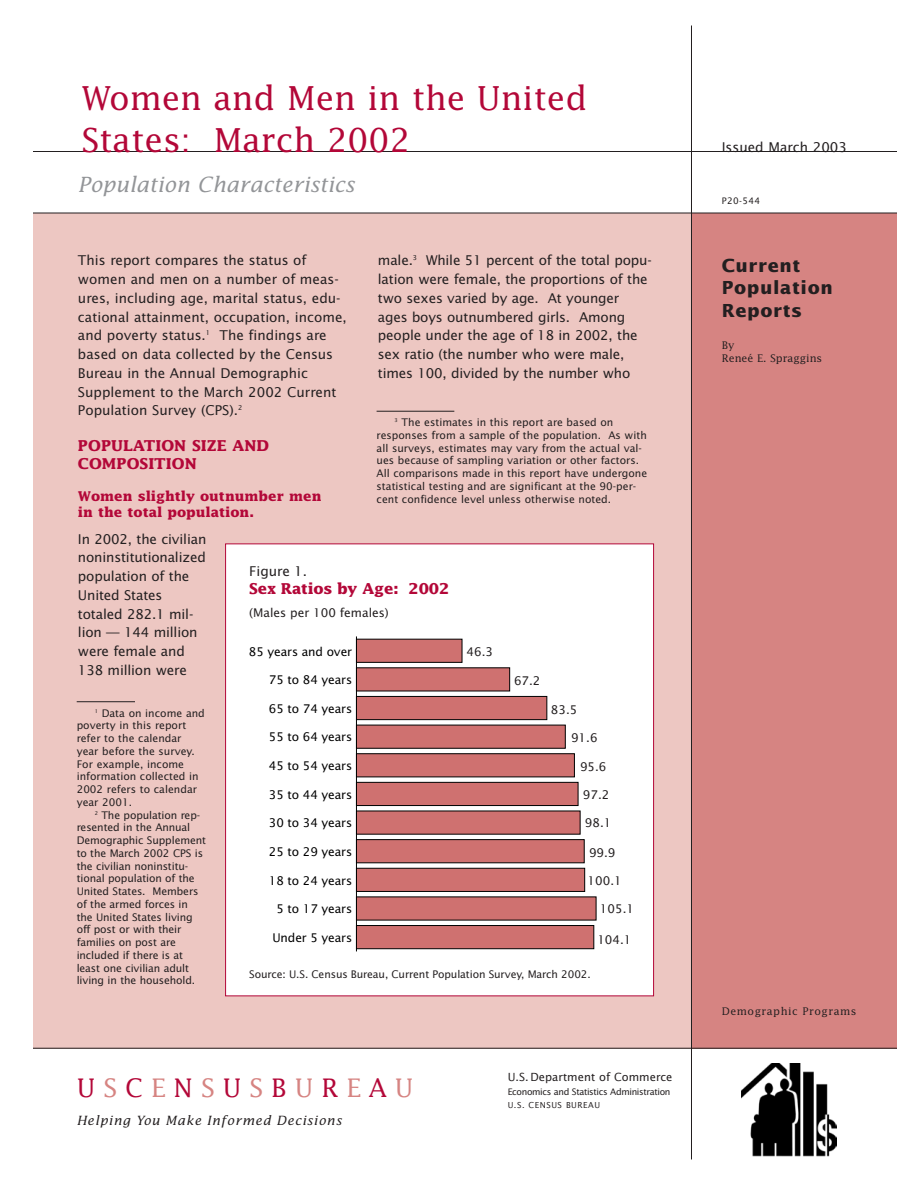
<style>
.page{position:relative;width:918px;height:1188px;background:#fff}
.page>*{position:absolute;margin:0;border:0;box-sizing:border-box;transform-origin:0 0}
.t1{font:33px/42px "Lucida";color:#b30738}
.t2{font:25.5px "Lucida";letter-spacing:.305em;color:#b30738}
.t3{font:italic 21px "Lucida";color:#939598}
.t4{font:700 18px/22.5px "Lucida Sans";letter-spacing:.035em;color:#231f20}
.t5{font:700 15px/18px "Lucida";color:#b30738}
.t6{font:13.5px/18.8px "Lucida Sans";letter-spacing:-.015em;color:#231f20}
.t7{font:700 13.5px/16.5px "Lucida";color:#b30738}
.t8{font:italic 12.75px "Lucida";letter-spacing:.06em;color:#231f20}
.t9{font:12px "Lucida Sans";letter-spacing:-.01em;color:#000}
.t10{font:12px "Lucida Sans";color:#231f20}
.t11{font:11.25px "Lucida Sans";color:#231f20}
.t12{font:10.5px/12.8px "Lucida Sans";color:#231f20}
.t13{font:10.5px "Lucida";letter-spacing:.05em;color:#231f20}
.t14{font:10.5px/13.5px "Lucida";color:#231f20}
.t15{font:9px "Lucida Sans";letter-spacing:-.04em;color:#231f20}
.t16{font:8.25px "Lucida Sans";letter-spacing:.065em;color:#231f20}
.s1{color:#d68482}
</style>
<div class="page">
<div style="left:33px;top:213px;width:679px;height:835px;background:#edc7c2"></div>
<hr style="left:33px;top:151px;width:864px;height:1px;background:#231f20">
<div style="left:691px;top:213px;width:205px;height:835px;background:#d68482"></div>
<hr style="left:691px;top:26px;width:1px;height:1133px;background:#231f20">
<hr style="left:33px;top:213px;width:864px;height:1px;background:#231f20">
<hr style="left:33px;top:1048px;width:864px;height:1px;background:#231f20">
<img style="left:741px;top:1063px;width:96px;height:94px">
<hr style="left:77px;top:701px;width:58px;height:1px;background:#231f20">
<div style="left:225px;top:544px;width:429px;height:452px;background:#fff;border:1px solid #b30738"></div>
<hr style="left:356px;top:636px;width:1px;height:315px;background:#000">
<div style="left:356px;top:639px;width:106px;height:24px;background:#cf7170;border:1px solid #000"></div>
<div style="left:356px;top:667px;width:154px;height:24px;background:#cf7170"></div>
<div style="left:356px;top:696px;width:191px;height:24px;background:#cf7170;border:1px solid #000"></div>
<div style="left:356px;top:725px;width:210px;height:24px;background:#cf7170;border:1px solid #000"></div>
<div style="left:356px;top:753px;width:219px;height:24px;background:#cf7170;border:1px solid #000"></div>
<div style="left:356px;top:782px;width:222px;height:24px;background:#cf7170;border:1px solid #000"></div>
<div style="left:356px;top:811px;width:224px;height:24px;background:#cf7170"></div>
<div style="left:356px;top:839px;width:229px;height:24px;background:#cf7170;border:1px solid #000"></div>
<div style="left:356px;top:868px;width:229px;height:24px;background:#cf7170;border:1px solid #000"></div>
<div style="left:356px;top:897px;width:240px;height:23px;background:#cf7170"></div>
<div style="left:356px;top:925px;width:238px;height:24px;background:#cf7170;border:1px solid #000"></div>
<hr style="left:377px;top:411px;width:77px;height:1px;background:#231f20">
<h1 class="t1" style="left:81px;top:80px;width:508px">Women and Men in the United<br>States: March 2002</h1>
<h3 class="t3" style="left:78px;top:176px;width:278px">Population Characteristics</h3>
<p class="t6" style="left:78px;top:252px;width:270px">This report compares the status of women and men on a number of meas&shy;ures, including age, marital status, edu&shy;cational attainment, occupation, income, and poverty status.<sup>1</sup> The findings are based on data collected by the Census Bureau in the Annual Demographic Supplement to the March 2002 Current Population Survey (CPS).<sup>2</sup></p>
<h3 class="t5" style="left:78px;top:438px;width:193px">POPULATION SIZE AND<br>COMPOSITION</h3>
<p class="t7" style="left:78px;top:489px;width:245px">Women slightly outnumber men in the total population.</p>
<p class="t6" style="left:78px;top:530px;width:130px">In 2002, the civilian noninstitutionalized population of the<br>United States totaled 282.1 mil&shy;lion — 144 million were female and<br>138 million were</p>
<p class="t6" style="left:378px;top:252px;width:275px">male.<sup>3</sup> While 51 percent of the total popu&shy;lation were female, the proportions of the two sexes varied by age. At younger ages boys outnumbered girls. Among people under the age of 18 in 2002, the sex ratio (the number who were male, times 100, divided by the number who</p>
<p class="t12" style="left:377px;top:417px;width:272px;text-indent:18px"><sup>3</sup> The estimates in this report are based on responses from a sample of the population. As with all surveys, estimates may vary from the actual val&shy;ues because of sampling variation or other factors.<br>All comparisons made in this report have undergone statistical testing and are significant at the 90-per&shy;cent confidence level unless otherwise noted.</p>
<p class="t6" style="left:249px;top:563px;width:59px">Figure 1.</p>
<h3 class="t5" style="left:249px;top:581px;width:202px">Sex Ratios by Age: 2002</h3>
<p class="t10" style="left:249px;top:607px;width:141px">(Males per 100 females)</p>
<p class="t9" style="left:249px;top:646px;width:105px">85 years and over</p>
<p class="t10" style="left:467px;top:647px;width:28px">46.3</p>
<p class="t9" style="left:269px;top:675px;width:85px">75 to 84 years</p>
<p class="t10" style="left:514px;top:676px;width:28px">67.2</p>
<p class="t12" style="left:77px;top:707px;width:130px;text-indent:18px"><sup>1</sup> Data on income and poverty in this report refer to the calendar year before the survey.<br>For example, income information collected in<br>2002 refers to calendar year 2001.</p>
<p class="t12" style="left:77px;top:809px;width:131px;text-indent:18px"><sup>2</sup> The population rep&shy;resented in the Annual<br>Demographic Supplement to the March 2002 CPS is the civilian noninstitu&shy;tional population of the<br>United States. Members of the armed forces in the United States living off post or with their families on post are included if there is at least one civilian adult living in the household.</p>
<p class="t9" style="left:269px;top:704px;width:85px">65 to 74 years</p>
<p class="t9" style="left:269px;top:732px;width:85px">55 to 64 years</p>
<p class="t9" style="left:269px;top:761px;width:85px">45 to 54 years</p>
<p class="t9" style="left:269px;top:790px;width:85px">35 to 44 years</p>
<p class="t9" style="left:269px;top:818px;width:85px">30 to 34 years</p>
<p class="t9" style="left:269px;top:847px;width:85px">25 to 29 years</p>
<p class="t9" style="left:269px;top:875px;width:85px">18 to 24 years</p>
<p class="t9" style="left:276px;top:904px;width:77px">5 to 17 years</p>
<p class="t9" style="left:272px;top:933px;width:81px">Under 5 years</p>
<p class="t10" style="left:551px;top:704px;width:28px">83.5</p>
<p class="t10" style="left:571px;top:732px;width:28px">91.6</p>
<p class="t10" style="left:580px;top:761px;width:28px">95.6</p>
<p class="t10" style="left:583px;top:790px;width:28px">97.2</p>
<p class="t10" style="left:585px;top:818px;width:28px">98.1</p>
<p class="t10" style="left:589px;top:848px;width:28px">99.9</p>
<p class="t10" style="left:588px;top:875px;width:36px">100.1</p>
<p class="t10" style="left:600px;top:904px;width:36px">105.1</p>
<p class="t10" style="left:597px;top:934px;width:36px">104.1</p>
<p class="t12" style="left:249px;top:969px;width:343px">Source: U.S. Census Bureau, Current Population Survey, March 2002.</p>
<h2 class="t2" style="left:77px;top:1077px;width:338px">U<span class="s1">S</span>C<span class="s1">E</span>N<span class="s1">S</span>U<span class="s1">S</span>B<span class="s1">U</span>R<span class="s1">E</span>A<span class="s1">U</span></h2>
<p class="t8" style="left:77px;top:1115px;width:266px">Helping You Make Informed Decisions</p>
<p class="t11" style="left:508px;top:1073px;width:166px">U.S. Department of Commerce</p>
<p class="t15" style="left:508px;top:1088px;width:164px">Economics and Statistics Administration</p>
<p class="t16" style="left:508px;top:1102px;width:94px">U.S. CENSUS BUREAU</p>
<p class="t6" style="left:722px;top:138px;width:127px">Issued March 2003</p>
<p class="t15" style="left:722px;top:198px;width:40px">P20-544</p>
<h3 class="t4" style="left:722px;top:255px;width:113px">Current<br>Population<br>Reports</h3>
<p class="t14" style="left:722px;top:339px;width:102px">By<br>Reneé E. Spraggins</p>
<p class="t13" style="left:722px;top:1006px;width:136px">Demographic Programs</p>
</div>
